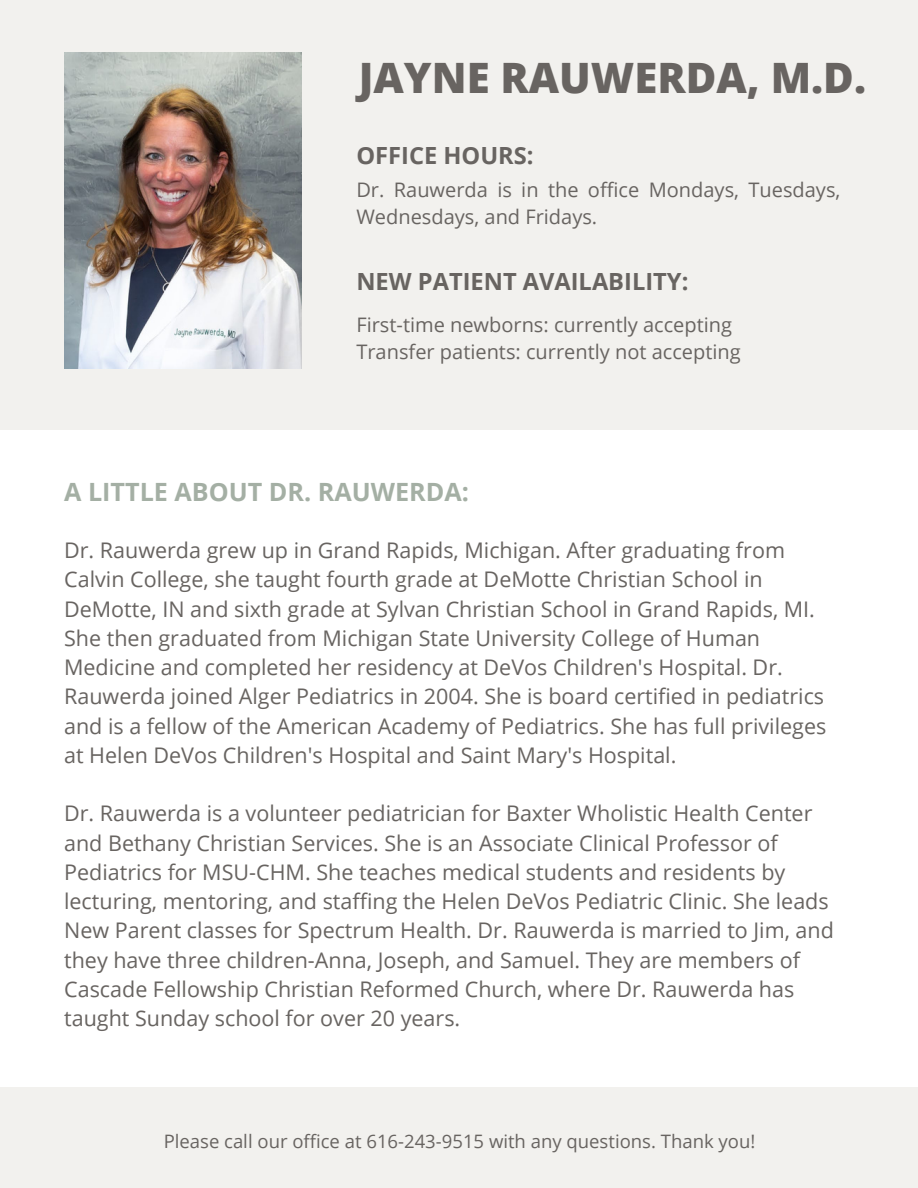
<style>
.page{position:relative;width:918px;height:1188px;background:#fff}
.page>*{position:absolute;margin:0;border:0;box-sizing:border-box;transform-origin:0 0}
.t1{font:800 41.85px "Open Sans";color:#686461}
.t2{font:700 25.2px "Open Sans";color:#a4afa4}
.t3{font:700 23.7px "Open Sans";color:#686461}
.t4{font:21.45px/29.2px "Open Sans";color:#686461}
.t5{font:19.95px/27px "Open Sans";color:#686461}
.t6{font:18.45px "Open Sans";color:#686461}
</style>
<div class="page">
<div style="left:0;top:0;width:918px;height:430px;background:#f2f1ee"></div>
<div style="left:0;top:1087px;width:918px;height:101px;background:#f2f1ee"></div>
<img style="left:64px;top:52px;width:238px;height:317px">
<h1 class="t1" style="left:359px;top:48px;width:509px">JAYNE RAUWERDA, M.D.</h1>
<p class="t3" style="left:356px;top:139px;width:179px">OFFICE HOURS:</p>
<p class="t5" style="left:356px;top:176px;width:486px">Dr. Rauwerda is in the office Mondays, Tuesdays,<br>Wednesdays, and Fridays.</p>
<p class="t3" style="left:356px;top:265px;width:333px">NEW PATIENT AVAILABILITY:</p>
<p class="t5" style="left:356px;top:310px;width:386px">First-time newborns: currently accepting<br>Transfer patients: currently not accepting</p>
<p class="t2" style="left:64px;top:474px;width:406px">A LITTLE ABOUT DR. RAUWERDA:</p>
<p class="t4" style="left:64px;top:535px;width:764px">Dr. Rauwerda grew up in Grand Rapids, Michigan. After graduating from Calvin College, she taught fourth grade at DeMotte Christian School in DeMotte, IN and sixth grade at Sylvan Christian School in Grand Rapids, MI.<br>She then graduated from Michigan State University College of Human Medicine and completed her residency at DeVos Children's Hospital. Dr.<br>Rauwerda joined Alger Pediatrics in 2004. She is board certified in pediatrics and is a fellow of the American Academy of Pediatrics. She has full privileges at Helen DeVos Children's Hospital and Saint Mary's Hospital.</p>
<p class="t4" style="left:64px;top:798px;width:771px">Dr. Rauwerda is a volunteer pediatrician for Baxter Wholistic Health Center and Bethany Christian Services. She is an Associate Clinical Professor of Pediatrics for MSU-CHM. She teaches medical students and residents by lecturing, mentoring, and staffing the Helen DeVos Pediatric Clinic. She leads New Parent classes for Spectrum Health. Dr. Rauwerda is married to Jim, and they have three children-Anna, Joseph, and Samuel. They are members of Cascade Fellowship Christian Reformed Church, where Dr. Rauwerda has taught Sunday school for over 20 years.</p>
<p class="t6" style="left:164px;top:1128px;width:593px">Please call our office at 616-243-9515 with any questions. Thank you!</p>
</div>
